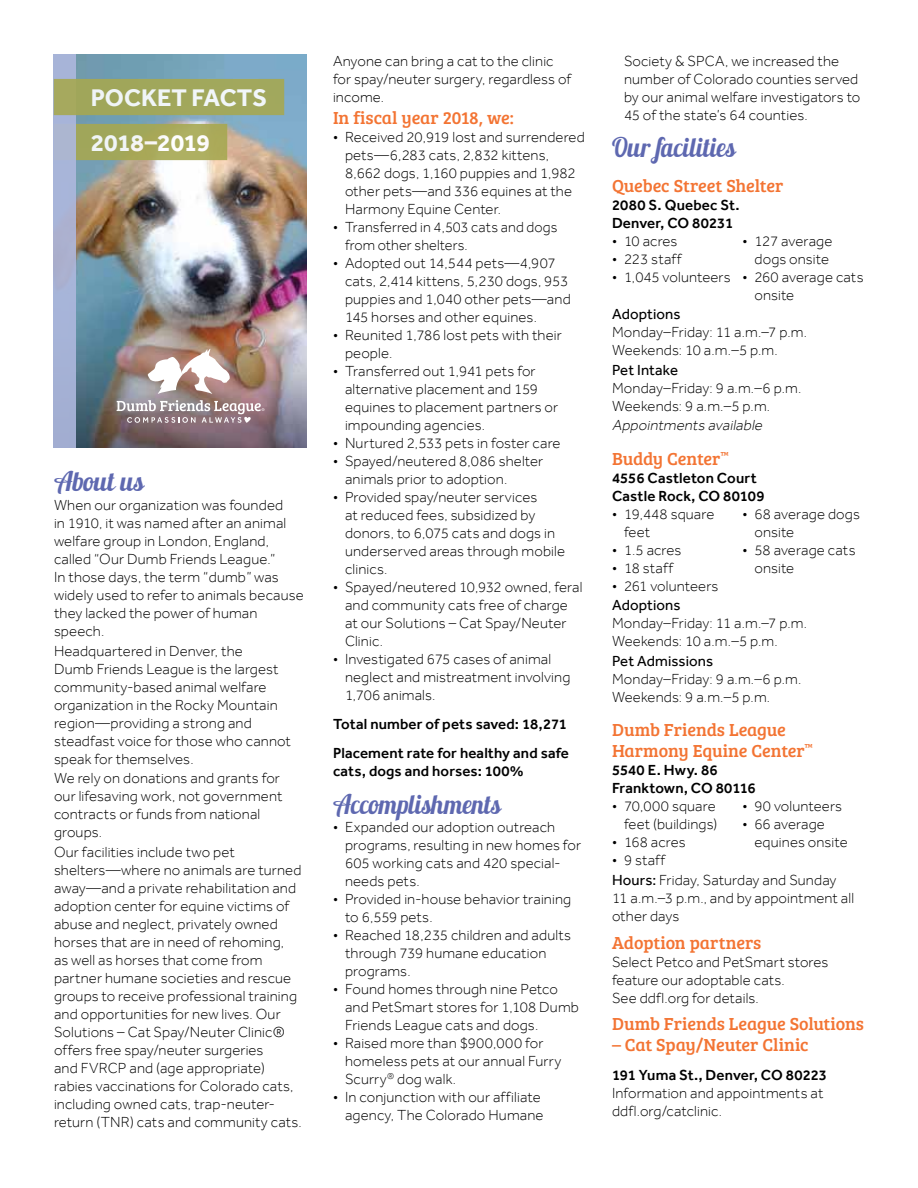
<style>
.page{position:relative;width:918px;height:1188px;background:#fff}
.page>*{position:absolute;margin:0;border:0;box-sizing:border-box;transform-origin:0 0}
.t1{font:27px "Lobster 1.3";color:#5e68b0;scale:.91 1}
.t2{font:27px "Lobster 1.3";color:#5e68b0;scale:.94 1}
.t3{font:700 24.75px "Effra";letter-spacing:-.005em;color:#fff}
.t4{font:18px/21px "Bree Serif";letter-spacing:-.005em;color:#f37433}
.t5{font:300 15px/18px "Effra";letter-spacing:.01em;color:#000}
.t6{font:500 15px/18px "Effra";letter-spacing:.01em;color:#000}
.t7{font:15px "Effra";letter-spacing:.005em;color:#000}
.t8{font:italic 300 15px "Effra";color:#000}
.s1{font-weight:400}
</style>
<div class="page">
<img style="left:76px;top:54px;width:230px;height:394px">
<div style="left:54px;top:124px;width:173px;height:36px;background:#a8a75b"></div>
<svg style="left:148px;top:349px;width:82px;height:45px"></svg>
<svg style="left:117px;top:400px;width:147px;height:23px;background:#a7979b"></svg>
<div style="left:54px;top:54px;width:22px;height:394px;background:#a7b3d5"></div>
<div style="left:54px;top:79px;width:230px;height:36px;background:#a1a75c"></div>
<h2 class="t3" style="left:91px;top:83px;width:178px">POCKET FACTS</h2>
<h2 class="t3" style="left:91px;top:128px;width:121px">2018–2019</h2>
<h1 class="t2" style="left:54px;top:464px;width:97px">About us</h1>
<p class="t5" style="left:54px;top:496px;width:251px">When our organization was founded<br>in 1910, it was named after an animal welfare group in London, England, called “Our Dumb Friends League.”<br>In those days, the term “dumb” was widely used to refer to animals because they lacked the power of human speech.</p>
<p class="t5" style="left:54px;top:642px;width:238px">Headquartered in Denver, the<br>Dumb Friends League is the largest community-based animal welfare organization in the Rocky Mountain region—providing a strong and steadfast voice for those who cannot speak for themselves.</p>
<p class="t5" style="left:54px;top:769px;width:230px">We rely on donations and grants for our lifesaving work, not government contracts or funds from national groups.</p>
<p class="t5" style="left:54px;top:843px;width:249px">Our facilities include two pet shelters—where no animals are turned away—and a private rehabilitation and adoption center for equine victims of abuse and neglect, privately owned horses that are in need of rehoming, as well as horses that come from partner humane societies and rescue groups to receive professional training and opportunities for new lives. Our Solutions – Cat Spay/Neuter Clinic® offers free spay/neuter surgeries<br>and FVRCP and (age appropriate) rabies vaccinations for Colorado cats, including owned cats, trap-neuter&shy;return (TNR) cats and community cats.</p>
<p class="t5" style="left:333px;top:52px;width:240px">Anyone can bring a cat to the clinic for spay/neuter surgery, regardless of income.</p>
<p class="t4" style="left:333px;top:107px;width:182px">In fiscal year 2018, we:</p>
<p class="t5" style="left:345px;top:128px;width:241px;text-indent:-12px">• Received 20,919 lost and surrendered pets—6,283 cats, 2,832 kittens,<br>8,662 dogs, 1,160 puppies and 1,982 other pets—and 336 equines at the<br>Harmony Equine Center.</p>
<p class="t5" style="left:345px;top:218px;width:214px;text-indent:-12px">• Transferred in 4,503 cats and dogs from other shelters.</p>
<p class="t5" style="left:345px;top:254px;width:227px;text-indent:-12px">• Adopted out 14,544 pets—4,907 cats, 2,414 kittens, 5,230 dogs, 953 puppies and 1,040 other pets—and<br>145 horses and other equines.</p>
<p class="t5" style="left:345px;top:326px;width:218px;text-indent:-12px">• Reunited 1,786 lost pets with their people.</p>
<p class="t5" style="left:345px;top:362px;width:215px;text-indent:-12px">• Transferred out 1,941 pets for alternative placement and 159 equines to placement partners or impounding agencies.</p>
<p class="t5" style="left:333px;top:434px;width:229px">• Nurtured 2,533 pets in foster care</p>
<p class="t5" style="left:345px;top:452px;width:200px;text-indent:-12px">• Spayed/neutered 8,086 shelter animals prior to adoption.</p>
<p class="t5" style="left:345px;top:488px;width:222px;text-indent:-12px">• Provided spay/neuter services<br>at reduced fees, subsidized by donors, to 6,075 cats and dogs in underserved areas through mobile clinics.</p>
<p class="t5" style="left:345px;top:578px;width:239px;text-indent:-12px">• Spayed/neutered 10,932 owned, feral and community cats free of charge at our Solutions – Cat Spay/Neuter<br>Clinic.</p>
<p class="t5" style="left:345px;top:650px;width:227px;text-indent:-12px">• Investigated 675 cases of animal neglect and mistreatment involving<br>1,706 animals.</p>
<p class="t6" style="left:333px;top:710px;width:237px;line-height:28.8px">Total number of pets saved: 18,271<br>Placement rate for healthy and safe</p>
<p class="t6" style="left:333px;top:762px;width:192px">cats, dogs and horses: 100%</p>
<h1 class="t1" style="left:333px;top:787px;width:186px">Accomplishments</h1>
<p class="t5" style="left:345px;top:818px;width:238px;text-indent:-12px">• Expanded our adoption outreach programs, resulting in new homes for<br>605 working cats and 420 special&shy;needs pets.</p>
<p class="t5" style="left:345px;top:890px;width:228px;text-indent:-12px">• Provided in-house behavior training to 6,559 pets.</p>
<p class="t5" style="left:345px;top:926px;width:228px;text-indent:-12px">• Reached 18,235 children and adults through 739 humane education programs.</p>
<p class="t5" style="left:345px;top:980px;width:235px;text-indent:-12px">• Found homes through nine Petco and PetSmart stores for 1,108 Dumb<br>Friends League cats and dogs.</p>
<p class="t5" style="left:345px;top:1034px;width:218px;text-indent:-12px">• Raised more than $900,000 for homeless pets at our annual Furry<br>Scurry<sup>®</sup> dog walk.</p>
<p class="t5" style="left:333px;top:1088px;width:212px;text-align:right">• In conjunction with our affiliate agency, The Colorado Humane</p>
<p class="t5" style="left:624px;top:52px;width:238px">Society &amp; SPCA, we increased the number of Colorado counties served by our animal welfare investigators to 45 of the state’s 64 counties.</p>
<h1 class="t1" style="left:612px;top:130px;width:137px">Our facilities</h1>
<p class="t4" style="left:612px;top:174px;width:173px">Quebec Street Shelter</p>
<p class="t6" style="left:612px;top:196px;width:129px">2080 S. Quebec St.<br>Denver, CO 80231</p>
<p class="t5" style="left:612px;top:232px;width:67px">• 10 acres</p>
<p class="t5" style="left:612px;top:250px;width:71px">• 223 staff</p>
<p class="t5" style="left:612px;top:268px;width:120px">• 1,045 volunteers</p>
<p class="t5" style="left:742px;top:232px;width:91px;text-align:center">• 127 average dogs onsite</p>
<p class="t5" style="left:754px;top:268px;width:111px;text-indent:-12px">• 260 average cats onsite</p>
<p class="t7" style="left:612px;top:306px;width:70px">Adoptions</p>
<p class="t5" style="left:612px;top:323px;width:197px">Monday–Friday: 11 a.m.–7 p.m.<br>Weekends: 10 a.m.–5 p.m.</p>
<p class="t7" style="left:612px;top:361px;width:68px">Pet Intake</p>
<p class="t5" style="left:612px;top:379px;width:191px">Monday–Friday: 9 a.m.–6 p.m.<br>Weekends: 9 a.m.–5 p.m.</p>
<p class="t8" style="left:612px;top:417px;width:155px">Appointments available</p>
<p class="t4" style="left:612px;top:447px;width:118px">Buddy Center<sup>™</sup></p>
<p class="t6" style="left:612px;top:469px;width:154px">4556 Castleton Court<br>Castle Rock, CO 80109</p>
<p class="t5" style="left:624px;top:505px;width:92px;text-indent:-12px">• 19,448 square feet</p>
<p class="t5" style="left:612px;top:541px;width:71px">• 1.5 acres</p>
<p class="t5" style="left:612px;top:559px;width:63px">• 18 staff</p>
<p class="t5" style="left:612px;top:577px;width:108px">• 261 volunteers</p>
<p class="t5" style="left:754px;top:505px;width:107px;text-indent:-12px">• 68 average dogs onsite</p>
<p class="t5" style="left:754px;top:541px;width:103px;text-indent:-12px">• 58 average cats onsite</p>
<p class="t7" style="left:612px;top:597px;width:70px">Adoptions</p>
<p class="t5" style="left:612px;top:614px;width:197px">Monday–Friday: 11 a.m.–7 p.m.<br>Weekends: 10 a.m.–5 p.m.</p>
<p class="t7" style="left:612px;top:652px;width:103px">Pet Admissions</p>
<p class="t5" style="left:612px;top:670px;width:191px">Monday–Friday: 9 a.m.–6 p.m.<br>Weekends: 9 a.m.–5 p.m.</p>
<p class="t4" style="left:612px;top:719px;width:202px">Dumb Friends League<br>Harmony Equine Center<sup>™</sup></p>
<p class="t6" style="left:612px;top:761px;width:145px">5540 E. Hwy. 86<br>Franktown, CO 80116</p>
<p class="t5" style="left:612px;top:797px;width:107px;text-align:right">• 70,000 square feet (buildings)</p>
<p class="t5" style="left:612px;top:833px;width:75px">• 168 acres</p>
<p class="t5" style="left:612px;top:851px;width:55px">• 9 staff</p>
<p class="t5" style="left:743px;top:797px;width:101px">• 90 volunteers</p>
<p class="t5" style="left:755px;top:815px;width:95px;text-indent:-12px">• 66 average equines onsite</p>
<p class="t5" style="left:612px;top:871px;width:244px"><span class="s1">Hours:</span> Friday, Saturday and Sunday<br>11 a.m.–3 p.m., and by appointment all other days</p>
<p class="t4" style="left:612px;top:931px;width:151px">Adoption partners</p>
<p class="t5" style="left:612px;top:953px;width:218px">Select Petco and PetSmart stores feature our adoptable cats.<br>See ddfl.org for details.</p>
<p class="t4" style="left:612px;top:1013px;width:254px">Dumb Friends League Solutions</p>
<p class="t4" style="left:612px;top:1034px;width:198px">– Cat Spay/Neuter Clinic</p>
<p class="t6" style="left:612px;top:1066px;width:217px">191 Yuma St., Denver, CO 80223</p>
<p class="t5" style="left:612px;top:1084px;width:213px">Information and appointments at ddfl.org/catclinic.</p>
</div>
